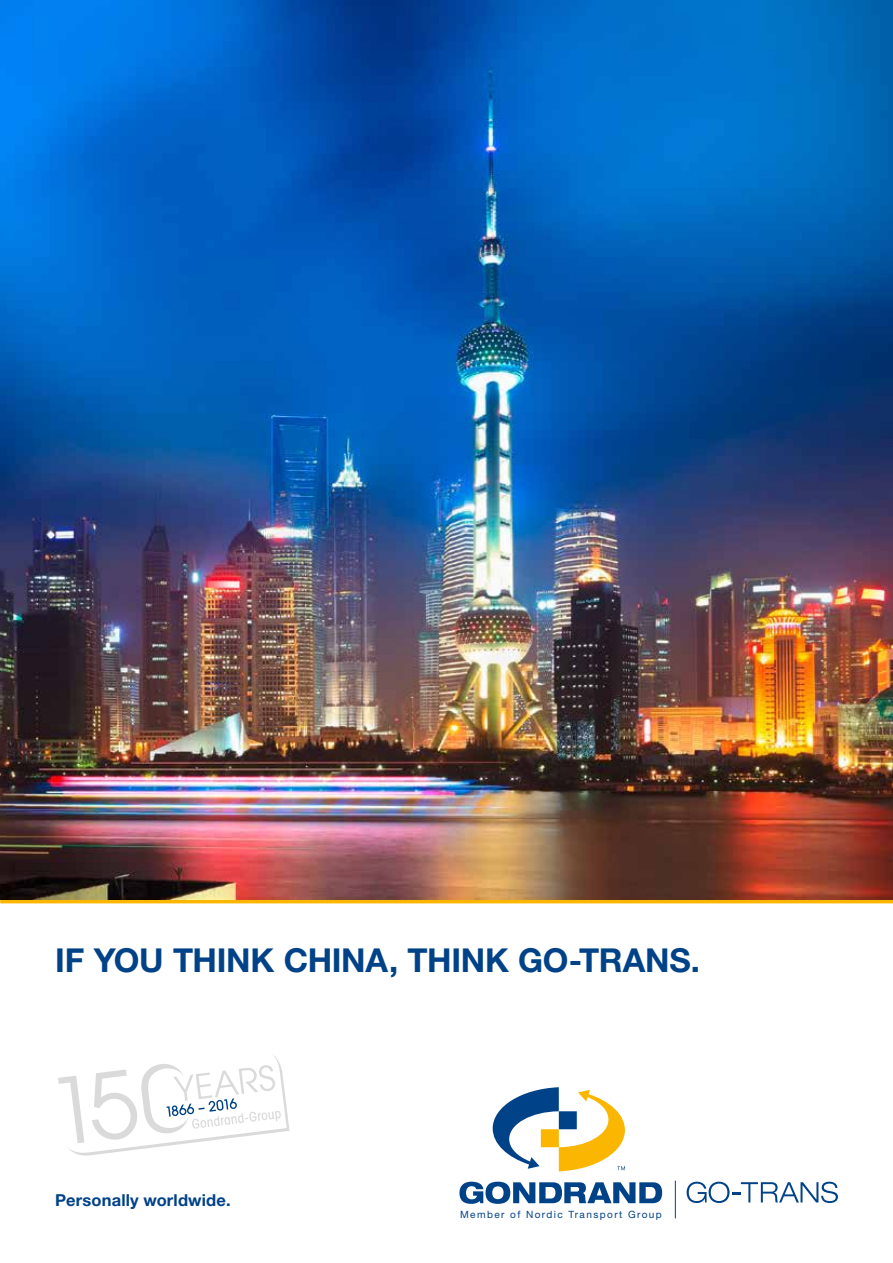
<style>
.page{position:relative;width:893px;height:1263px;background:#fff}
.page>*{position:absolute;margin:0;border:0;box-sizing:border-box;transform-origin:0 0}
.t1{font:700 33px "Helvetica Neue LT Std";letter-spacing:-.01em;color:#004287}
.t2{font:700 16.5px "Helvetica Neue LT Std";letter-spacing:.01em;color:#004287}
.t3{font:10.05px "Helvetica Neue LT Std";letter-spacing:.145em;color:#004287}
</style>
<div class="page">
<hr style="left:0;top:900px;width:893px;height:3px;background:#fab600">
<svg style="left:58px;top:1056px;width:231px;height:99px"></svg>
<svg style="left:459px;top:1182px;width:203px;height:22px"></svg>
<svg style="left:687px;top:1182px;width:151px;height:21px"></svg>
<hr style="left:675px;top:1181px;width:1px;height:37px;background:#004287">
<svg style="left:493px;top:1087px;width:132px;height:84px"></svg>
<img style="left:0;top:0;width:893px;height:899px">
<p class="t1" style="left:55px;top:940px;width:646px">IF YOU THINK CHINA, THINK GO-TRANS.</p>
<p class="t2" style="left:55px;top:1190px;width:177px">Personally worldwide.</p>
<p class="t3" style="left:460px;top:1208px;width:203px">Member of Nordic Transport Group</p>
</div>
